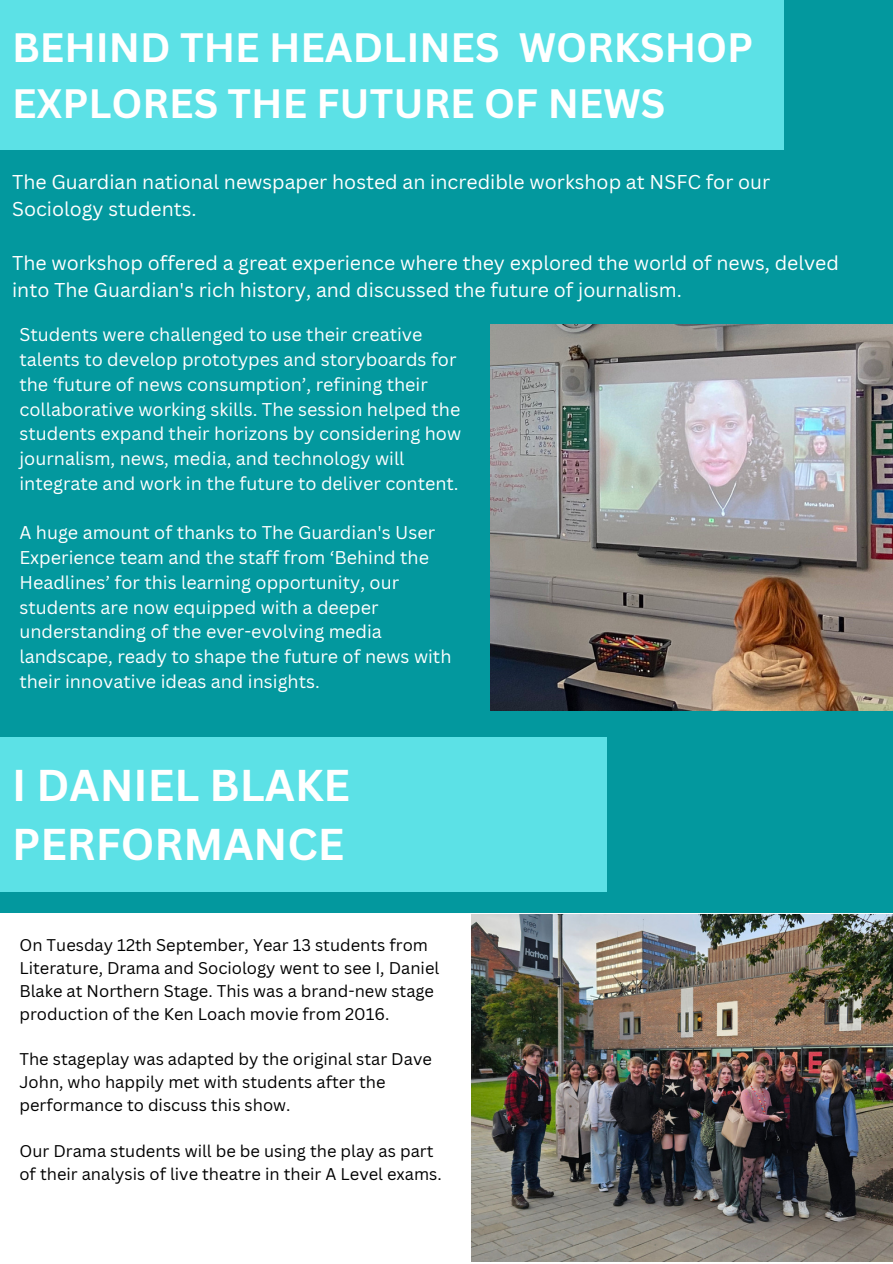
<style>
.page{position:relative;width:893px;height:1264px;background:#fff}
.page>*{position:absolute;margin:0;border:0;box-sizing:border-box;transform-origin:0 0}
.t1{font:700 43.35px/59.6px "Canva Sans";color:#fff}
.t2{font:700 39.9px/55.3px "Canva Sans";color:#fff}
.t3{font:19.5px/27px "Canva Sans";color:#fff}
.t4{font:18px/24.8px "Canva Sans";color:#fff}
.t5{font:16.5px/22.8px "Canva Sans";color:#000}
</style>
<div class="page">
<div style="left:0;top:0;width:892px;height:1262px;background:#03989e"></div>
<div style="left:0;top:0;width:783px;height:149px;background:#5ce1e6"></div>
<div style="left:0;top:737px;width:607px;height:154px;background:#5ce1e6"></div>
<div style="left:0;top:913px;width:892px;height:349px;background:#fff"></div>
<img style="left:490px;top:324px;width:402px;height:387px">
<img style="left:472px;top:914px;width:420px;height:347px">
<p class="t2" style="left:12px;top:19px;width:742px">BEHIND THE HEADLINES WORKSHOP<br>EXPLORES THE FUTURE OF NEWS</p>
<p class="t3" style="left:12px;top:168px;width:759px">The Guardian national newspaper hosted an incredible workshop at NSFC for our<br>Sociology students.</p>
<p class="t3" style="left:12px;top:249px;width:828px">The workshop offered a great experience where they explored the world of news, delved into The Guardian's rich history, and discussed the future of journalism.</p>
<p class="t4" style="left:19px;top:322px;width:443px">Students were challenged to use their creative talents to develop prototypes and storyboards for the ‘future of news consumption’, refining their collaborative working skills. The session helped the students expand their horizons by considering how journalism, news, media, and technology will integrate and work in the future to deliver content.</p>
<p class="t4" style="left:19px;top:520px;width:433px">A huge amount of thanks to The Guardian's User Experience team and the staff from ‘Behind the Headlines’ for this learning opportunity, our students are now equipped with a deeper understanding of the ever-evolving media landscape, ready to shape the future of news with their innovative ideas and insights.</p>
<p class="t1" style="left:12px;top:754px;width:339px">I DANIEL BLAKE<br>PERFORMANCE</p>
<p class="t5" style="left:19px;top:933px;width:421px">On Tuesday 12th September, Year 13 students from Literature, Drama and Sociology went to see I, Daniel Blake at Northern Stage. This was a brand-new stage production of the Ken Loach movie from 2016.</p>
<p class="t5" style="left:19px;top:1047px;width:414px">The stageplay was adapted by the original star Dave<br>John, who happily met with students after the performance to discuss this show.</p>
<p class="t5" style="left:19px;top:1138px;width:424px">Our Drama students will be be using the play as part of their analysis of live theatre in their A Level exams.</p>
</div>
